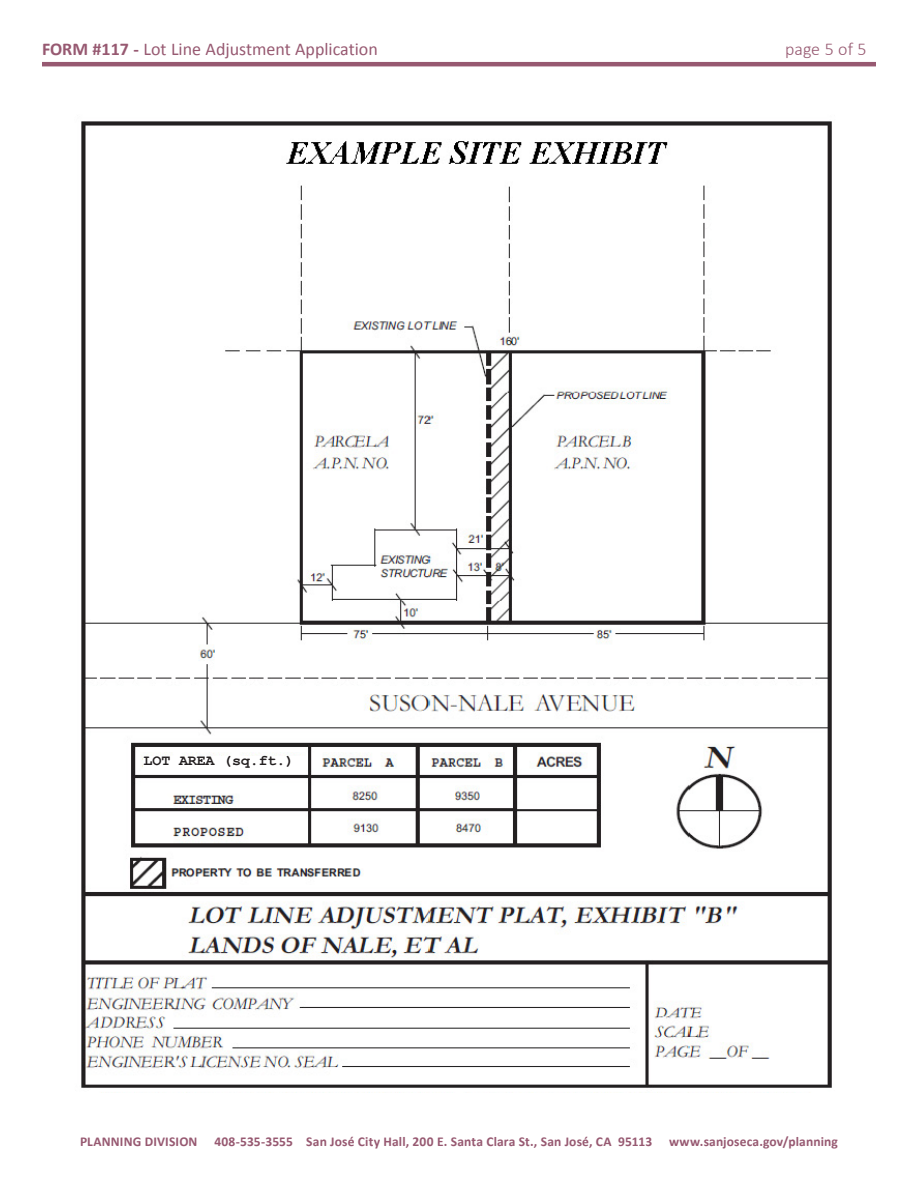
<style>
.page{position:relative;width:918px;height:1188px;background:#fff}
.page>*{position:absolute;margin:0;border:0;box-sizing:border-box;transform-origin:0 0}
.BULLETIN_-_FORM{font:18px "Calibri";color:#975971}
.BULLETIN_-_FORM-2{font:300 18px "Calibri";color:#975971}
.t1{font:700 15px "Courier New";letter-spacing:-.01em;color:#231f20}
.Body_Text{font:700 13.5px "Calibri";letter-spacing:.01em;color:#975971}
.s1{font-weight:700}
</style>
<div class="page">
<hr style="left:42px;top:62px;width:834px;height:4px;background:#975971">
<img style="left:81px;top:121px;width:751px;height:967px">
<div style="left:144px;top:756px;width:162px;height:18px;background:#fff"></div>
<p class="BULLETIN_-_FORM" style="left:42px;top:37px;width:337px"><span class="s1">FORM #117 -</span> Lot Line Adjustment Application</p>
<p class="BULLETIN_-_FORM-2" style="left:785px;top:38px;width:83px">page 5 of 5</p>
<p class="t1" style="left:144px;top:751px;width:152px">LOT AREA (sq.ft.)</p>
<p class="Body_Text" style="left:80px;top:1133px;width:759px">PLANNING DIVISION 408-535-3555 San José City Hall, 200 E. Santa Clara St., San José, CA 95113 www.sanjoseca.gov/planning</p>
</div>
